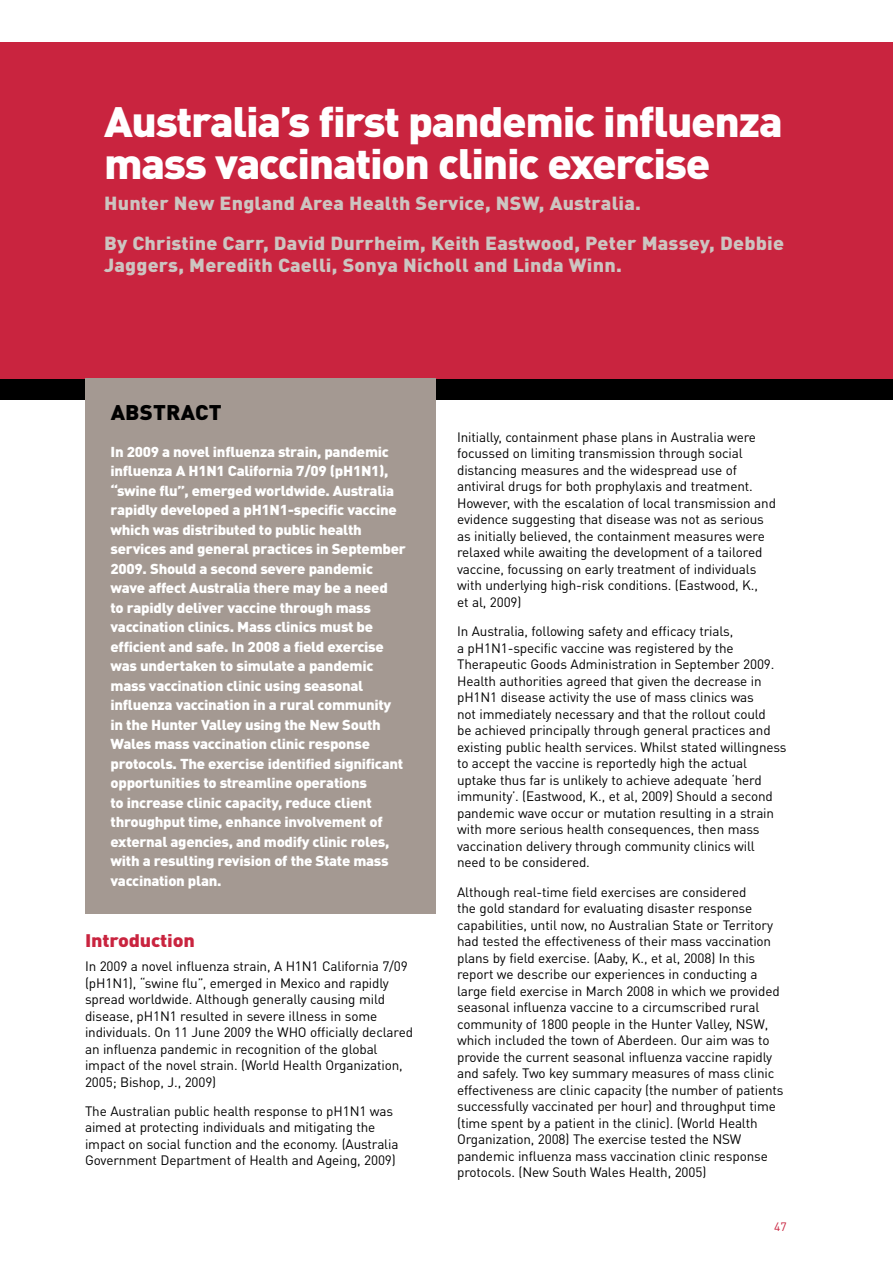
<style>
.page{position:relative;width:893px;height:1263px;background:#fff}
.page>*{position:absolute;margin:0;border:0;box-sizing:border-box;transform-origin:0 0}
.Article_Heading{font:900 42px/42px "DINOT";letter-spacing:-.03em;color:#fff;scale:1.05 1}
.Abstract_Heading{font:900 21px "DINOT";letter-spacing:.01em;color:#000;scale:1.05 1}
.Article_Sub_Heading{font:900 18.75px/22.5px "DINOT";letter-spacing:.01em;color:#cdc5c1;scale:1.05 1}
.Red_Sub_Heading{font:900 18px "DINOT";letter-spacing:-.01em;color:#c9243f;scale:1.1 1}
.Abstract_Text{font:900 14.25px/19.5px "DINOT";letter-spacing:-.02em;color:#fff;scale:1.05 1}
.Body_Text{font:13.5px/16.5px "DINOT";letter-spacing:-.01em;color:#000}
.t1{font:12px "DINOT";color:#c9243f}
</style>
<div class="page">
<div style="left:0;top:378px;width:893px;height:22px;background:#000"></div>
<div style="left:0;top:43px;width:893px;height:335px;background:#c9243f"></div>
<div style="left:85px;top:378px;width:351px;height:536px;background:#a49992"></div>
<p class="Article_Heading" style="left:104px;top:100px;width:648px">Australia’s first pandemic influenza mass vaccination clinic exercise</p>
<p class="Article_Sub_Heading" style="left:104px;top:192px;width:513px">Hunter New England Area Health Service, NSW, Australia.</p>
<p class="Article_Sub_Heading" style="left:104px;top:231px;width:649px">By Christine Carr, David Durrheim, Keith Eastwood, Peter Massey, Debbie<br>Jaggers, Meredith Caelli, Sonya Nicholl and Linda Winn.</p>
<p class="Abstract_Heading" style="left:111px;top:398px;width:107px">ABSTRACT</p>
<p class="Abstract_Text" style="left:111px;top:441px;width:283px">In 2009 a novel influenza strain, pandemic influenza A H1N1 California 7/09 (pH1N1), “swine flu”, emerged worldwide. Australia rapidly developed a pH1N1-specific vaccine which was distributed to public health services and general practices in September 2009. Should a second severe pandemic wave affect Australia there may be a need<br>to rapidly deliver vaccine through mass vaccination clinics. Mass clinics must be efficient and safe. In 2008 a field exercise was undertaken to simulate a pandemic mass vaccination clinic using seasonal influenza vaccination in a rural community in the Hunter Valley using the New South Wales mass vaccination clinic response protocols. The exercise identified significant opportunities to streamline operations<br>to increase clinic capacity, reduce client throughput time, enhance involvement of external agencies, and modify clinic roles, with a resulting revision of the State mass vaccination plan.</p>
<p class="Red_Sub_Heading" style="left:85px;top:929px;width:101px">Introduction</p>
<p class="Body_Text" style="left:85px;top:958px;width:330px">In 2009 a novel influenza strain, A H1N1 California 7/09 (pH1N1), “swine flu”, emerged in Mexico and rapidly spread worldwide. Although generally causing mild disease, pH1N1 resulted in severe illness in some individuals. On 11 June 2009 the WHO officially declared an influenza pandemic in recognition of the global impact of the novel strain. (World Health Organization, 2005; Bishop, J., 2009)</p>
<p class="Body_Text" style="left:85px;top:1102px;width:315px">The Australian public health response to pH1N1 was aimed at protecting individuals and mitigating the impact on social function and the economy. (Australia Government Department of Health and Ageing, 2009)</p>
<p class="Body_Text" style="left:457px;top:429px;width:320px">Initially, containment phase plans in Australia were focussed on limiting transmission through social distancing measures and the widespread use of antiviral drugs for both prophylaxis and treatment.<br>However, with the escalation of local transmission and evidence suggesting that disease was not as serious as initially believed, the containment measures were relaxed while awaiting the development of a tailored vaccine, focussing on early treatment of individuals with underlying high-risk conditions. (Eastwood, K.,<br>et al, 2009)</p>
<p class="Body_Text" style="left:457px;top:623px;width:331px">In Australia, following safety and efficacy trials,<br>a pH1N1-specific vaccine was registered by the Therapeutic Goods Administration in September 2009.<br>Health authorities agreed that given the decrease in pH1N1 disease activity the use of mass clinics was<br>not immediately necessary and that the rollout could<br>be achieved principally through general practices and existing public health services. Whilst stated willingness to accept the vaccine is reportedly high the actual uptake thus far is unlikely to achieve adequate ‘herd immunity’. (Eastwood, K., et al, 2009) Should a second pandemic wave occur or mutation resulting in a strain with more serious health consequences, then mass vaccination delivery through community clinics will need to be considered.</p>
<p class="Body_Text" style="left:457px;top:883px;width:328px">Although real-time field exercises are considered<br>the gold standard for evaluating disaster response capabilities, until now, no Australian State or Territory had tested the effectiveness of their mass vaccination plans by field exercise. (Aaby, K., et al, 2008) In this report we describe our experiences in conducting a large field exercise in March 2008 in which we provided seasonal influenza vaccine to a circumscribed rural community of 1800 people in the Hunter Valley, NSW, which included the town of Aberdeen. Our aim was to provide the current seasonal influenza vaccine rapidly and safely. Two key summary measures of mass clinic effectiveness are clinic capacity (the number of patients successfully vaccinated per hour) and throughput time (time spent by a patient in the clinic). (World Health Organization, 2008) The exercise tested the NSW pandemic influenza mass vaccination clinic response protocols. (New South Wales Health, 2005)</p>
<p class="t1" style="left:774px;top:1219px;width:14px">47</p>
</div>
